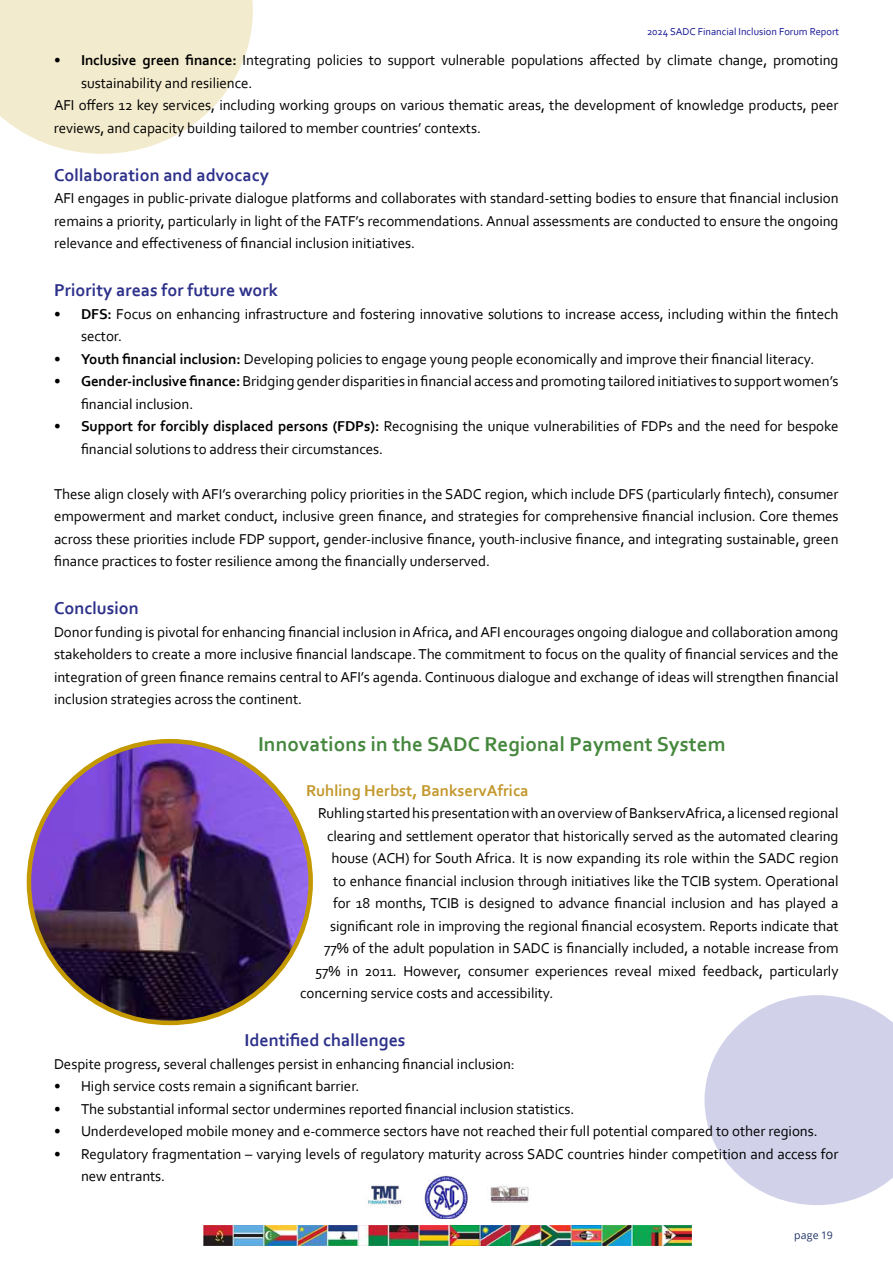
<style>
.page{position:relative;width:893px;height:1263px;background:#fff}
.page>*{position:absolute;margin:0;border:0;box-sizing:border-box;transform-origin:0 0}
.t1{font:700 21px "Corbel";letter-spacing:.005em;color:#45873d}
.t2{font:700 18px "Corbel";color:#2d318a}
.t3{font:700 16.5px "Corbel";color:#c3982d}
.t4{font:15px/22.5px "Corbel";letter-spacing:-.005em;color:#000}
.t5{font:10.5px "Corbel";color:#171796}
.t6{font:10.5px "Open Sans";letter-spacing:.015em;color:#203365}
.s1{font-weight:700}
</style>
<div class="page">
<img style="left:203px;top:1225px;width:488px;height:20px">
<img style="left:368px;top:1175px;width:161px;height:43px">
<svg style="left:0;top:0;width:253px;height:154px"></svg>
<svg style="left:704px;top:995px;width:189px;height:210px"></svg>
<img style="left:29px;top:741px;width:282px;height:282px">
<p class="t5" style="left:647px;top:25px;width:194px">2024 SADC Financial Inclusion Forum Report</p>
<p class="t4" style="left:54px;top:49px;width:786px"><span class="s1">• Inclusive green finance:</span> Integrating policies to support vulnerable populations affected by climate change, promoting</p>
<p class="t4" style="left:81px;top:71px;width:173px">sustainability and resilience.</p>
<p class="t4" style="left:54px;top:94px;width:786px">AFI offers 12 key services, including working groups on various thematic areas, the development of knowledge products, peer</p>
<p class="t4" style="left:54px;top:116px;width:429px">reviews, and capacity building tailored to member countries’ contexts.</p>
<p class="t2" style="left:54px;top:164px;width:216px">Collaboration and advocacy</p>
<p class="t4" style="left:54px;top:187px;width:786px;text-align:justify">AFI engages in public-private dialogue platforms and collaborates with standard-setting bodies to ensure that financial inclusion remains a priority, particularly in light of the FATF’s recommendations. Annual assessments are conducted to ensure the ongoing relevance and effectiveness of financial inclusion initiatives.</p>
<p class="t2" style="left:54px;top:279px;width:226px">Priority areas for future work</p>
<p class="t4" style="left:81px;top:302px;width:759px;text-indent:-27px"><span class="s1">• DFS:</span> Focus on enhancing infrastructure and fostering innovative solutions to increase access, including within the fintech sector.</p>
<p class="t4" style="left:54px;top:347px;width:762px"><span class="s1">• Youth financial inclusion:</span> Developing policies to engage young people economically and improve their financial literacy.</p>
<p class="t4" style="left:81px;top:370px;width:759px;text-indent:-27px"><span class="s1">• Gender-inclusive finance:</span>Bridging genderdisparities in financial access and promoting tailored initiatives to supportwomen’s financial inclusion.</p>
<p class="t4" style="left:81px;top:415px;width:759px;text-indent:-27px"><span class="s1">• Support for forcibly displaced persons (FDPs):</span> Recognising the unique vulnerabilities of FDPs and the need for bespoke financial solutions to address their circumstances.</p>
<p class="t4" style="left:54px;top:482px;width:786px;text-align:justify">These align closely with AFI’s overarching policy priorities in the SADC region, which include DFS (particularly fintech), consumer empowerment and market conduct, inclusive green finance, and strategies for comprehensive financial inclusion. Core themes across these priorities include FDP support, gender-inclusive finance, youth-inclusive finance, and integrating sustainable, green finance practices to foster resilience among the financially underserved.</p>
<p class="t2" style="left:54px;top:597px;width:86px">Conclusion</p>
<p class="t4" style="left:54px;top:620px;width:786px;text-align:justify">Donor funding is pivotal for enhancing financial inclusion inAfrica, andAFI encourages ongoing dialogue and collaboration among stakeholders to create a more inclusive financial landscape. The commitment to focus on the quality of financial services and the integration of green finance remains central to AFI’s agenda. Continuous dialogue and exchange of ideas will strengthen financial inclusion strategies across the continent.</p>
<h1 class="t1" style="left:258px;top:731px;width:469px">Innovations in the SADC Regional Payment System</h1>
<p class="t3" style="left:306px;top:780px;width:224px">Ruhling Herbst, BankservAfrica</p>
<p class="t4" style="left:318px;top:802px;width:522px">Ruhling started his presentation with an overview of BankservAfrica, a licensed regional</p>
<p class="t4" style="left:327px;top:824px;width:513px">clearing and settlement operator that historically served as the automated clearing</p>
<p class="t4" style="left:332px;top:847px;width:508px">house (ACH) for South Africa. It is now expanding its role within the SADC region</p>
<p class="t4" style="left:333px;top:869px;width:507px">to enhance financial inclusion through initiatives like the TCIB system. Operational</p>
<p class="t4" style="left:333px;top:892px;width:507px">for 18 months, TCIB is designed to advance financial inclusion and has played a</p>
<p class="t4" style="left:330px;top:914px;width:510px">significant role in improving the regional financial ecosystem. Reports indicate that</p>
<p class="t4" style="left:324px;top:937px;width:516px">77% of the adult population in SADC is financially included, a notable increase from</p>
<p class="t4" style="left:315px;top:959px;width:525px">57% in 2011. However, consumer experiences reveal mixed feedback, particularly</p>
<p class="t4" style="left:300px;top:982px;width:255px">concerning service costs and accessibility.</p>
<p class="t2" style="left:244px;top:1029px;width:163px">Identified challenges</p>
<p class="t4" style="left:54px;top:1052px;width:462px">Despite progress, several challenges persist in enhancing financial inclusion:</p>
<p class="t4" style="left:54px;top:1075px;width:307px">• High service costs remain a significant barrier.</p>
<p class="t4" style="left:54px;top:1097px;width:522px">• The substantial informal sector undermines reported financial inclusion statistics.</p>
<p class="t4" style="left:54px;top:1120px;width:765px">• Underdeveloped mobile money and e-commerce sectors have not reached their full potential compared to other regions.</p>
<p class="t4" style="left:81px;top:1142px;width:759px;text-indent:-27px">• Regulatory fragmentation – varying levels of regulatory maturity across SADC countries hinder competition and access for new entrants.</p>
<p class="t6" style="left:794px;top:1228px;width:40px">page 19</p>
</div>
